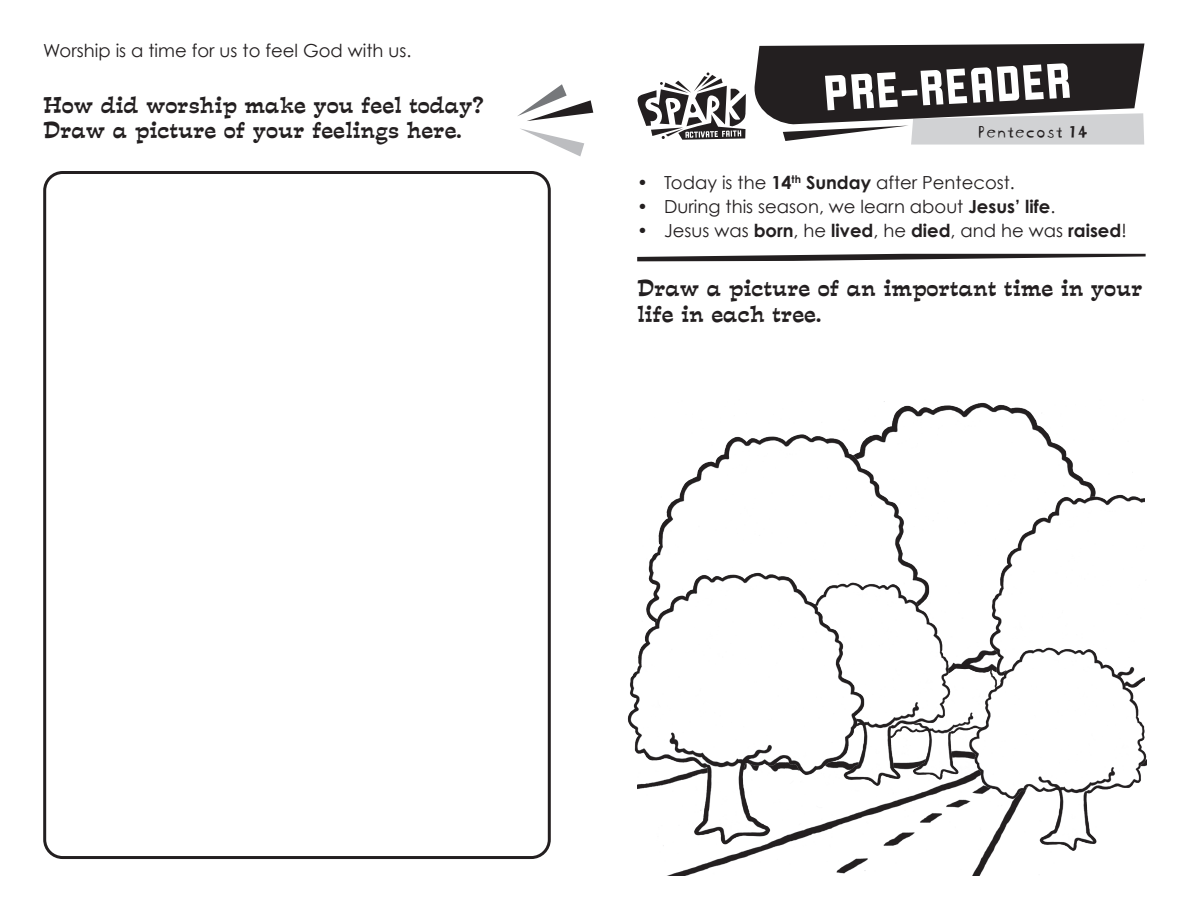
<style>
.page{position:relative;width:1188px;height:918px;background:#fff}
.page>*{position:absolute;margin:0;border:0;box-sizing:border-box;transform-origin:0 0}
.t1{font:54px "Liquorstore";color:#fff}
.t2{font:21px/25.5px "Estro Font";color:#231f20}
.t3{font:18px "Century Gothic";color:#231f20}
.t4{font:18px "Blockhead Uplugged";color:#231f20}
.s1{font-weight:700}
</style>
<div class="page">
<svg style="left:754px;top:44px;width:390px;height:101px;background:#5b5859"></svg>
<svg style="left:637px;top:72px;width:109px;height:68px"></svg>
<svg style="left:517px;top:84px;width:76px;height:37px"></svg>
<svg style="left:520px;top:128px;width:64px;height:28px"></svg>
<svg style="left:637px;top:254px;width:509px;height:7px"></svg>
<img style="left:669px;top:783px;width:322px;height:92px">
<img style="left:956px;top:722px;width:9px;height:61px">
<img style="left:884px;top:401px;width:204px;height:269px">
<img style="left:983px;top:482px;width:162px;height:156px">
<img style="left:650px;top:420px;width:285px;height:153px">
<img style="left:869px;top:573px;width:87px;height:217px">
<img style="left:627px;top:560px;width:242px;height:289px">
<img style="left:965px;top:638px;width:182px;height:217px">
<div style="left:43px;top:171px;width:508px;height:688px;border:3px solid #231f20;border-radius:18px"></div>
<p class="t3" style="left:43px;top:39px;width:370px">Worship is a time for us to feel God with us.</p>
<p class="t2" style="left:43px;top:92px;width:442px">How did worship make you feel today?<br>Draw a picture of your feelings here.</p>
<h1 class="t1" style="left:822px;top:61px;width:250px;rotate:-3deg">PRE-READER</h1>
<p class="t4" style="left:977px;top:117px;width:112px">Pentecost 14</p>
<p class="t3" style="left:637px;top:172px;width:379px">• Today is the <span class="s1">14</span><sup>th</sup> <span class="s1">Sunday</span> after Pentecost.</p>
<p class="t3" style="left:637px;top:196px;width:420px">• During this season, we learn about <span class="s1">Jesus’ life</span>.</p>
<p class="t3" style="left:637px;top:220px;width:491px">• Jesus was <span class="s1">born</span>, he <span class="s1">lived</span>, he <span class="s1">died</span>, and he was <span class="s1">raised</span>!</p>
<p class="t2" style="left:637px;top:275px;width:507px">Draw a picture of an important time in your life in each tree.</p>
</div>
